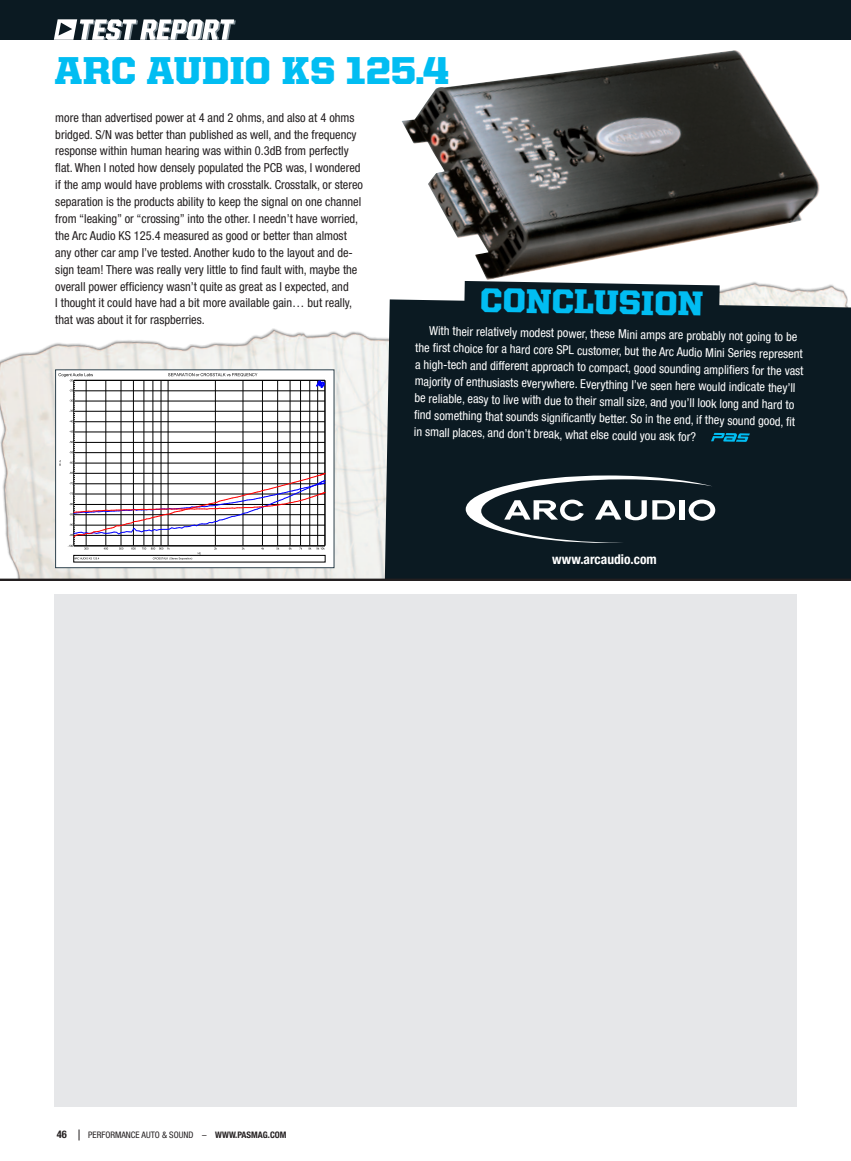
<style>
.page{position:relative;width:851px;height:1161px;background:#fff}
.page>*{position:absolute;margin:0;border:0;box-sizing:border-box;transform-origin:0 0}
.t1{font:900 39px "United Serif Reg";color:#01bdf2}
.t2{font:900 34.5px "United Serif Reg";color:#01bdf2}
.t3{font:700 condensed 13.5px "Helvetica Neue LT Std";color:#fff}
.t4{font:condensed 12.3px/17px "Helvetica Neue LT Std";color:#231f20}
.t5{font:condensed 12.3px/17px "Helvetica Neue LT Std";color:#fff}
.t6{font:700 condensed 10.5px "Helvetica Neue LT Std";color:#231f20}
.t7{font:condensed 9px "Helvetica Neue LT Std";color:#231f20}
.s1{font-weight:700}
</style>
<div class="page">
<img style="left:0;top:282px;width:848px;height:297px">
<div style="left:0;top:0;width:850px;height:40px;background:#0b1a22"></div>
<svg style="left:54px;top:19px;width:182px;height:21px"></svg>
<div style="left:384px;top:299px;width:466px;height:280px;background:#0b1a22"></div>
<img style="left:402px;top:50px;width:418px;height:230px">
<svg style="left:711px;top:433px;width:38px;height:9px"></svg>
<hr style="left:0;top:579px;width:850px;height:3px;background:#231f20">
<svg style="left:56px;top:370px;width:278px;height:198px"></svg>
<svg style="left:58px;top:373px;width:268px;height:187px"></svg>
<div style="left:55px;top:370px;width:279px;height:198px;border:1px solid #2e424d"></div>
<div style="left:54px;top:594px;width:742px;height:513px;background:#e6e7e9"></div>
<svg style="left:465px;top:476px;width:250px;height:67px"></svg>
<svg style="left:464px;top:281px;width:255px;height:39px;background:#18272e"></svg>
<h1 class="t1" style="left:54px;top:49px;width:397px">ARC AUDIO KS 125.4</h1>
<p class="t4" style="left:55px;top:109px;width:309px">more than advertised power at 4 and 2 ohms, and also at 4 ohms bridged. S/N was better than published as well, and the frequency response within human hearing was within 0.3dB from perfectly flat. When I noted how densely populated the PCB was, I wondered if the amp would have problems with crosstalk. Crosstalk, or stereo separation is the products ability to keep the signal on one channel from “leaking” or “crossing” into the other. I needn’t have worried, the Arc Audio KS 125.4 measured as good or better than almost any other car amp I’ve tested. Another kudo to the layout and de&shy;sign team! There was really very little to find fault with, maybe the overall power efficiency wasn’t quite as great as I expected, and<br>I thought it could have had a bit more available gain… but really, that was about it for raspberries.</p>
<h2 class="t2" style="left:480px;top:281px;width:132px;rotate:1deg">Co nclusio</h2>
<p class="t5" style="left:416px;top:322px;width:390px;text-indent:14px;rotate:1deg">With their relatively modest power, these Mini amps are probably not going to be the fi rst choice for a hard core SPL customer, but the Arc Audio Mini Series represent a high-tech and different approach to compact, good sounding amplifi ers for the vast majority of enthusiasts everywhere. Everything I’ve seen here would indicate they’ll be reliable, easy to live with due to their small size, and you’ll look long and hard to<br>fi nd something that sounds signifi cantly better. So in the end, if they sound good, fi t in small places, and don’t break, what else could you ask for?</p>
<p class="t3" style="left:552px;top:551px;width:106px">www.arcaudio.com</p>
<p class="t6" style="left:57px;top:1128px;width:12px">46</p>
<p class="t7" style="left:88px;top:1129px;width:200px">PERFORMANCE AUTO &amp; SOUND – <span class="s1">WWW.PASMAG.COM</span></p>
</div>
